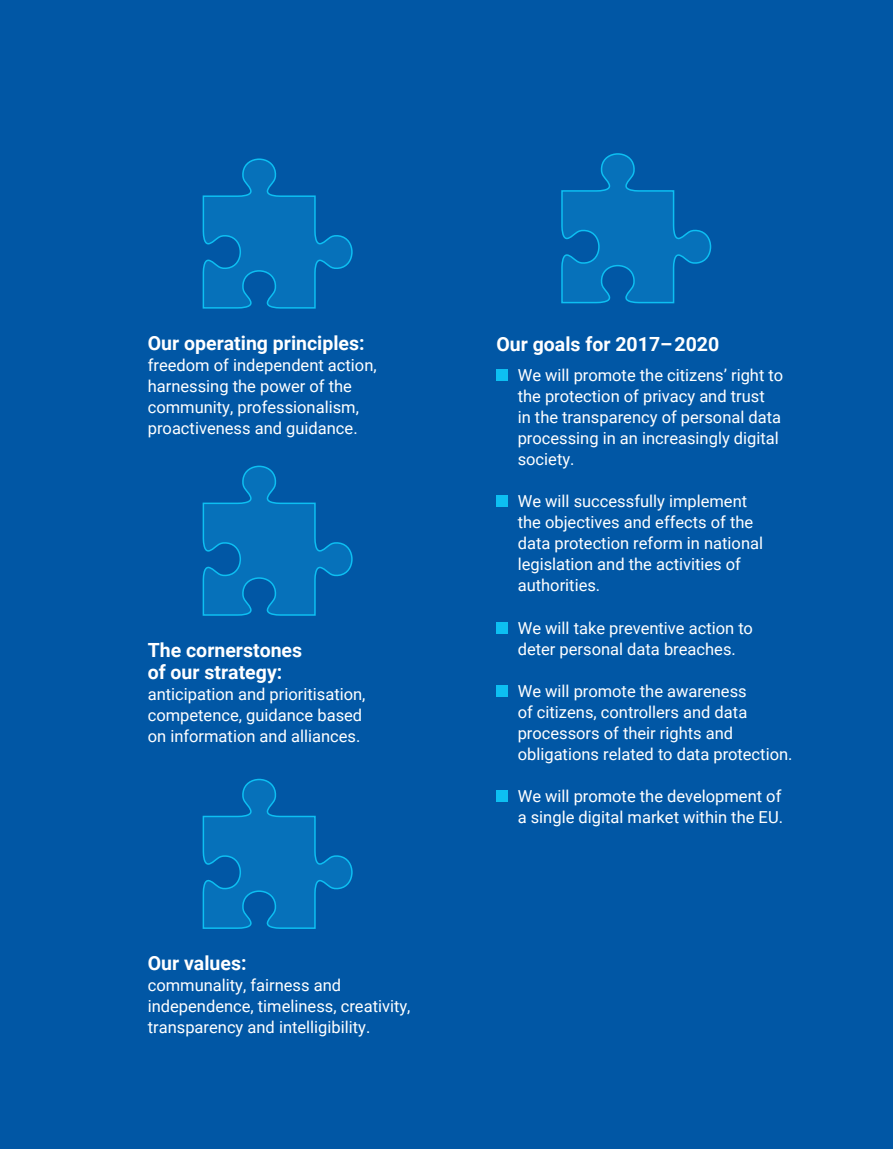
<style>
.page{position:relative;width:893px;height:1149px;background:#fff}
.page>*{position:absolute;margin:0;border:0;box-sizing:border-box;transform-origin:0 0}
.s_3_PALAPELI_OTSIKOT{font:700 19.5px/22.5px "Roboto";color:#fff}
.s_3_TAVOITTEEMME_OTS{font:700 19.5px "Roboto";color:#fff}
.s_3_TAVOITTEEMME_LUE{font:16.5px/21px "Roboto";color:#fff}
.s_3_PALAPELI_LEIPIS{font:16.5px/21px "Roboto";color:#fff}
</style>
<div class="page">
<div style="left:0;top:0;width:893px;height:1148px;background:#0157a5"></div>
<div style="left:496px;top:369px;width:12px;height:12px;background:#0dbff2"></div>
<div style="left:496px;top:495px;width:12px;height:12px;background:#0dbff2"></div>
<div style="left:496px;top:621px;width:12px;height:12px;background:#0dbff2"></div>
<div style="left:496px;top:684px;width:12px;height:12px;background:#0dbff2"></div>
<div style="left:496px;top:790px;width:12px;height:12px;background:#0dbff2"></div>
<svg style="left:561px;top:153px;width:151px;height:151px"></svg>
<svg style="left:202px;top:158px;width:151px;height:151px"></svg>
<svg style="left:202px;top:465px;width:151px;height:151px"></svg>
<svg style="left:202px;top:778px;width:151px;height:151px"></svg>
<p class="s_3_PALAPELI_OTSIKOT" style="left:148px;top:330px;width:218px">Our operating principles:</p>
<p class="s_3_PALAPELI_LEIPIS" style="left:148px;top:353px;width:230px">freedom of independent action, harnessing the power of the community, professionalism, proactiveness and guidance.</p>
<p class="s_3_PALAPELI_OTSIKOT" style="left:148px;top:637px;width:156px">The cornerstones of our strategy:</p>
<p class="s_3_PALAPELI_LEIPIS" style="left:148px;top:683px;width:219px">anticipation and prioritisation, competence, guidance based on information and alliances.</p>
<p class="s_3_PALAPELI_OTSIKOT" style="left:148px;top:950px;width:100px">Our values:</p>
<p class="s_3_PALAPELI_LEIPIS" style="left:148px;top:973px;width:264px">communality, fairness and independence, timeliness, creativity, transparency and intelligibility.</p>
<p class="s_3_TAVOITTEEMME_OTS" style="left:496px;top:331px;width:224px">Our goals for 2017– 2020</p>
<p class="s_3_TAVOITTEEMME_LUE" style="left:518px;top:364px;width:267px">We will promote the citizens’ right to the protection of privacy and trust<br>in the transparency of personal data processing in an increasingly digital society.</p>
<p class="s_3_TAVOITTEEMME_LUE" style="left:518px;top:490px;width:247px">We will successfully implement the objectives and effects of the data protection reform in national legislation and the activities of authorities.</p>
<p class="s_3_TAVOITTEEMME_LUE" style="left:518px;top:616px;width:237px">We will take preventive action to deter personal data breaches.</p>
<p class="s_3_TAVOITTEEMME_LUE" style="left:518px;top:679px;width:276px">We will promote the awareness<br>of citizens, controllers and data processors of their rights and obligations related to data protection.</p>
<p class="s_3_TAVOITTEEMME_LUE" style="left:518px;top:785px;width:267px">We will promote the development of a single digital market within the EU.</p>
</div>
